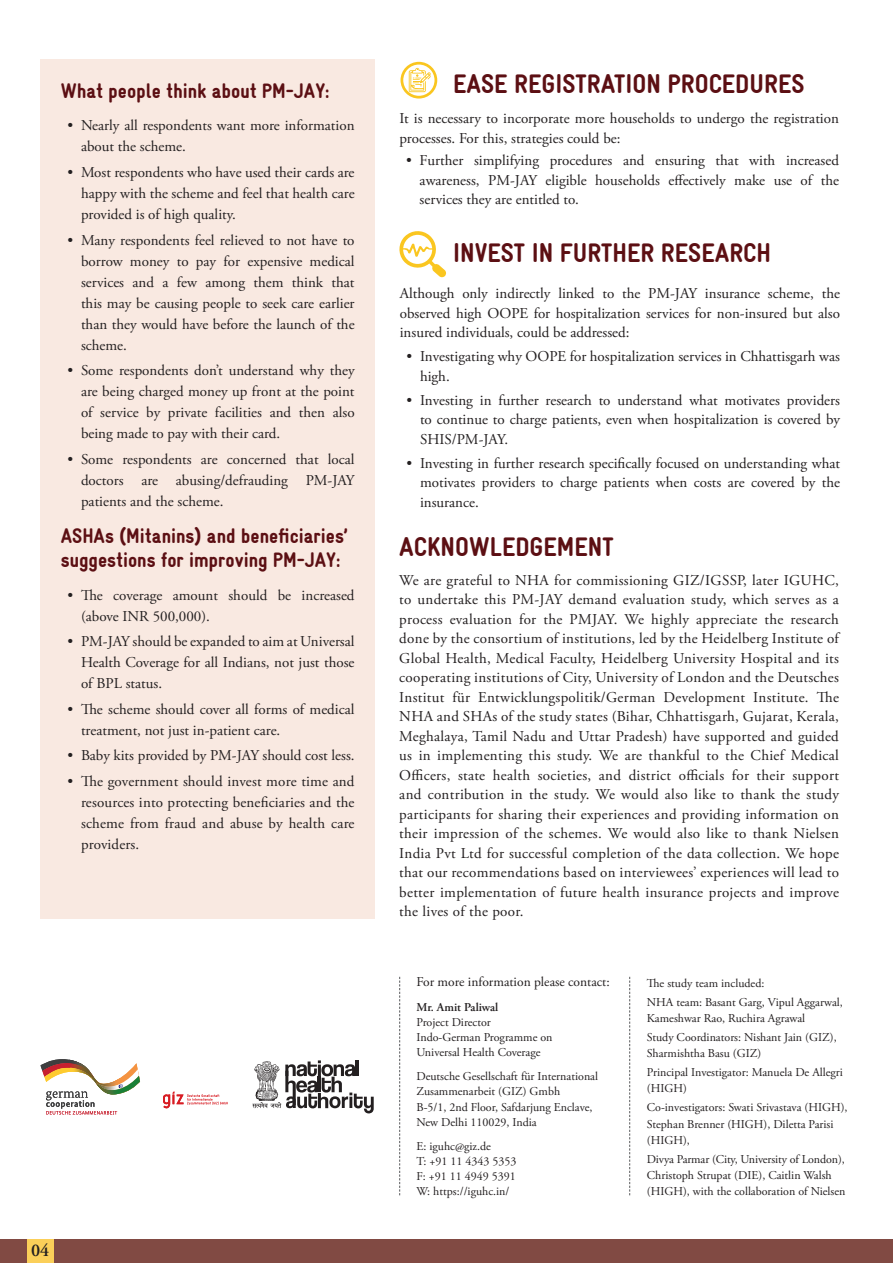
<style>
.page{position:relative;width:893px;height:1263px;background:#fff}
.page>*{position:absolute;margin:0;border:0;box-sizing:border-box;transform-origin:0 0}
.t1{font:900 condensed 27px "Gravur";color:#5c0f13}
.Paragraph_Style_4{font:900 condensed 21px/24px "Gravur";color:#5c0f13}
.Running_Text{font:600 18px "Adobe Garamond Pro";color:#231f20}
.Running_Text-2{font:15px/19.5px "Adobe Garamond Pro";color:#231f20;text-align:justify}
.Running_Text-3{font:13.5px "Adobe Garamond Pro";color:#231f20}
.Running_Text-4{font:12px/15.3px "Adobe Garamond Pro";color:#231f20}
.s1{font-weight:600}
</style>
<div class="page">
<div style="left:40px;top:59px;width:335px;height:860px;background:#f9e9e1"></div>
<div style="left:0;top:1239px;width:893px;height:24px;background:#814a43"></div>
<div style="left:27px;top:1239px;width:26px;height:24px;background:#fbcf59"></div>
<svg style="left:399px;top:231px;width:47px;height:47px"></svg>
<div style="left:400px;top:62px;width:37px;height:37px;border:3px solid #fac620;border-radius:50%"></div>
<svg style="left:409px;top:68px;width:22px;height:24px"></svg>
<svg style="left:252px;top:1060px;width:122px;height:53px"></svg>
<svg style="left:40px;top:1059px;width:100px;height:55px"></svg>
<svg style="left:163px;top:1091px;width:65px;height:17px"></svg>
<svg style="left:629px;top:977px;width:1px;height:218px"></svg>
<svg style="left:399px;top:977px;width:1px;height:218px"></svg>
<p class="Paragraph_Style_4" style="left:61px;top:79px;width:270px">What people think about PM-JAY:</p>
<p class="Running_Text-2" style="left:81px;top:116px;width:275px;line-height:21px;text-indent:-14px">• Nearly all respondents want more information about the scheme.</p>
<p class="Running_Text-2" style="left:81px;top:162px;width:275px;line-height:21px;text-indent:-14px">• Most respondents who have used their cards are happy with the scheme and feel that health care provided is of high quality.</p>
<p class="Running_Text-2" style="left:81px;top:230px;width:275px;line-height:21px;text-indent:-14px">• Many respondents feel relieved to not have to borrow money to pay for expensive medical services and a few among them think that this may be causing people to seek care earlier than they would have before the launch of the scheme.</p>
<p class="Running_Text-2" style="left:81px;top:360px;width:275px;line-height:21px;text-indent:-14px">• Some respondents don’t understand why they are being charged money up front at the point of service by private facilities and then also being made to pay with their card.</p>
<p class="Running_Text-2" style="left:81px;top:449px;width:275px;line-height:21px;text-indent:-14px">• Some respondents are concerned that local doctors are abusing/defrauding PM-JAY patients and the scheme.</p>
<p class="Paragraph_Style_4" style="left:61px;top:524px;width:288px">ASHAs (Mitanins) and beneficiaries’ suggestions for improving PM-JAY:</p>
<p class="Running_Text-2" style="left:81px;top:585px;width:275px;line-height:21px;text-indent:-14px">• The coverage amount should be increased (above INR 500,000).</p>
<p class="Running_Text-2" style="left:81px;top:631px;width:275px;line-height:21px;text-indent:-14px">• PM-JAY should be expanded to aim at Universal Health Coverage for all Indians, not just those of BPL status.</p>
<p class="Running_Text-2" style="left:81px;top:699px;width:275px;line-height:21px;text-indent:-14px">• The scheme should cover all forms of medical treatment, not just in-patient care.</p>
<p class="Running_Text-2" style="left:68px;top:746px;width:289px">• Baby kits provided by PM-JAY should cost less.</p>
<p class="Running_Text-2" style="left:81px;top:771px;width:275px;line-height:21px;text-indent:-14px">• The government should invest more time and resources into protecting beneficiaries and the scheme from fraud and abuse by health care providers.</p>
<p class="Running_Text" style="left:31px;top:1240px;width:20px">04</p>
<h1 class="t1" style="left:453px;top:69px;width:353px">EASE REGISTRATION PROCEDURES</h1>
<p class="Running_Text-2" style="left:399px;top:109px;width:441px">It is necessary to incorporate more households to undergo the registration processes. For this, strategies could be:</p>
<p class="Running_Text-2" style="left:420px;top:151px;width:421px;text-indent:-14px">• Further simplifying procedures and ensuring that with increased awareness, PM-JAY eligible households effectively make use of the services they are entitled to.</p>
<h1 class="t1" style="left:453px;top:237px;width:319px">INVEST IN FURTHER RESEARCH</h1>
<p class="Running_Text-2" style="left:400px;top:284px;width:442px">Although only indirectly linked to the PM-JAY insurance scheme, the observed high OOPE for hospitalization services for non-insured but also insured individuals, could be addressed:</p>
<p class="Running_Text-2" style="left:420px;top:347px;width:421px;text-indent:-14px">• Investigating why OOPE for hospitalization services in Chhattisgarh was high.</p>
<p class="Running_Text-2" style="left:420px;top:391px;width:422px;text-indent:-14px">• Investing in further research to understand what motivates providers to continue to charge patients, even when hospitalization is covered by SHIS/PM-JAY.</p>
<p class="Running_Text-2" style="left:420px;top:454px;width:422px;text-indent:-14px">• Investing in further research specifically focused on understanding what motivates providers to charge patients when costs are covered by the insurance.</p>
<h1 class="t1" style="left:399px;top:532px;width:216px">ACKNOWLEDGEMENT</h1>
<p class="Running_Text-2" style="left:399px;top:571px;width:441px">We are grateful to NHA for commissioning GIZ/IGSSP, later IGUHC, to undertake this PM-JAY demand evaluation study, which serves as a process evaluation for the PMJAY. We highly appreciate the research done by the consortium of institutions, led by the Heidelberg Institute of Global Health, Medical Faculty, Heidelberg University Hospital and its cooperating institutions of City, University of London and the Deutsches Institut für Entwicklungspolitik/German Development Institute. The NHA and SHAs of the study states (Bihar, Chhattisgarh, Gujarat, Kerala, Meghalaya, Tamil Nadu and Uttar Pradesh) have supported and guided us in implementing this study. We are thankful to the Chief Medical Officers, state health societies, and district officials for their support and contribution in the study. We would also like to thank the study participants for sharing their experiences and providing information on their impression of the schemes. We would also like to thank Nielsen India Pvt Ltd for successful completion of the data collection. We hope that our recommendations based on interviewees’ experiences will lead to better implementation of future health insurance projects and improve the lives of the poor.</p>
<p class="Running_Text-3" style="left:416px;top:974px;width:195px">For more information please contact:</p>
<p class="Running_Text-4" style="left:647px;top:975px;width:119px">The study team included:</p>
<p class="Running_Text-4" style="left:647px;top:994px;width:198px;line-height:16.2px">NHA team: Basant Garg, Vipul Aggarwal,<br>Kameshwar Rao, Ruchira Agrawal</p>
<p class="Running_Text-4" style="left:647px;top:1029px;width:191px;line-height:16.2px">Study Coordinators: Nishant Jain (GIZ),<br>Sharmishtha Basu (GIZ)</p>
<p class="Running_Text-4" style="left:647px;top:1065px;width:198px;line-height:16.2px">Principal Investigator: Manuela De Allegri (HIGH)</p>
<p class="Running_Text-4" style="left:647px;top:1100px;width:202px;line-height:16.2px">Co-investigators: Swati Srivastava (HIGH),<br>Stephan Brenner (HIGH), Diletta Parisi (HIGH),</p>
<p class="Running_Text-4" style="left:647px;top:1151px;width:200px;line-height:16.2px">Divya Parmar (City, University of London),<br>Christoph Strupat (DIE), Caitlin Walsh (HIGH), with the collaboration of Nielsen</p>
<p class="Running_Text-4" style="left:416px;top:999px;width:138px"><span class="s1">Mr. Amit Paliwal<br></span>Project Director<br>Indo-German Programme on<br>Universal Health Coverage</p>
<p class="Running_Text-4" style="left:416px;top:1069px;width:183px">Deutsche Gesellschaft für International Zusammenarbeit (GIZ) Gmbh<br>B-5/1, 2nd Floor, Safdarjung Enclave, New Delhi 110029, India</p>
<p class="Running_Text-4" style="left:416px;top:1138px;width:101px">E: iguhc@giz.de<br>T: +91 11 4343 5353<br>F: +91 11 4949 5391<br>W: https://iguhc.in/</p>
</div>
